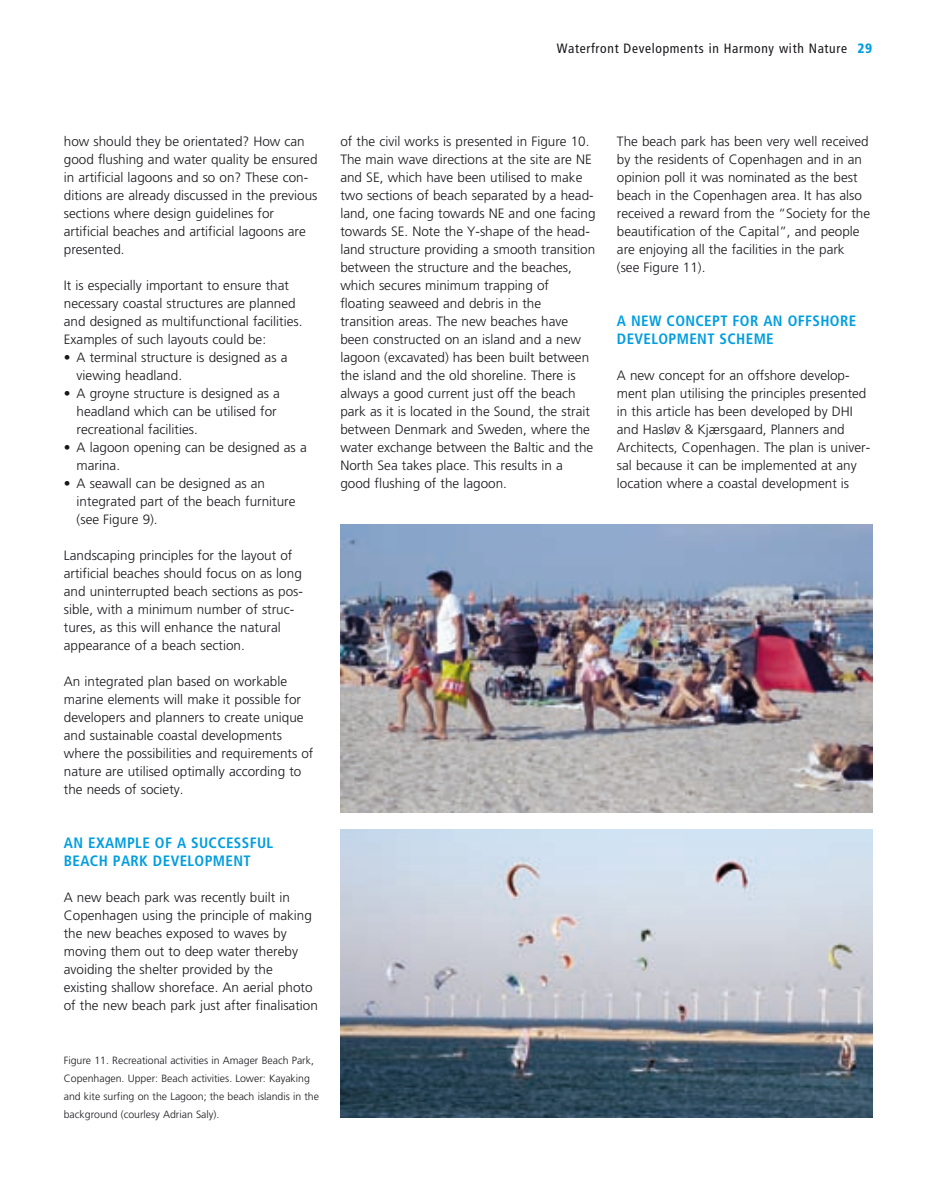
<style>
.page{position:relative;width:936px;height:1191px;background:#fff}
.page>*{position:absolute;margin:0;border:0;box-sizing:border-box;transform-origin:0 0}
.t1{font:700 condensed 15px/18px "Frutiger";letter-spacing:.025em;color:#009ee0}
.t2{font:300 13.5px/18px "Frutiger";color:#1a171c}
.t3{font:condensed 13.5px "Frutiger";letter-spacing:.05em;color:#1a171c}
.t4{font:300 10.5px/18px "Frutiger";color:#1a171c}
.s1{font-weight:900;color:#009ee0}
</style>
<div class="page">
<img style="left:340px;top:524px;width:532px;height:288px">
<img style="left:340px;top:830px;width:532px;height:288px">
<p class="t3" style="left:556px;top:41px;width:317px">Waterfront Developments in Harmony with Nature <span class="s1">29</span></p>
<p class="t2" style="left:64px;top:132px;width:255px">how should they be orientated? How can good flushing and water quality be ensured in artificial lagoons and so on? These con&shy;ditions are already discussed in the previous sections where design guidelines for artificial beaches and artificial lagoons are presented.</p>
<p class="t2" style="left:64px;top:276px;width:240px">It is especially important to ensure that necessary coastal structures are planned and designed as multifunctional facilities.<br>Examples of such layouts could be:</p>
<p class="t2" style="left:77px;top:348px;width:212px;text-indent:-13px">• A terminal structure is designed as a viewing headland.</p>
<p class="t2" style="left:77px;top:384px;width:205px;text-indent:-13px">• A groyne structure is designed as a headland which can be utilised for recreational facilities.</p>
<p class="t2" style="left:77px;top:438px;width:231px;text-indent:-13px">• A lagoon opening can be designed as a marina.</p>
<p class="t2" style="left:77px;top:474px;width:220px;text-indent:-13px">• A seawall can be designed as an integrated part of the beach furniture (see Figure 9).</p>
<p class="t2" style="left:64px;top:546px;width:239px">Landscaping principles for the layout of artificial beaches should focus on as long and uninterrupted beach sections as pos&shy;sible, with a minimum number of struc&shy;tures, as this will enhance the natural appearance of a beach section.</p>
<p class="t2" style="left:64px;top:672px;width:251px">An integrated plan based on workable marine elements will make it possible for developers and planners to create unique and sustainable coastal developments where the possibilities and requirements of nature are utilised optimally according to the needs of society.</p>
<p class="t1" style="left:64px;top:833px;width:211px">AN EXAMPLE OF A SUCCESSFUL<br>BEACH PARK DEVELOPMENT</p>
<p class="t2" style="left:64px;top:888px;width:255px">A new beach park was recently built in Copenhagen using the principle of making the new beaches exposed to waves by moving them out to deep water thereby avoiding the shelter provided by the existing shallow shoreface. An aerial photo of the new beach park just after finalisation</p>
<p class="t4" style="left:64px;top:1051px;width:257px">Figure 11. Recreational activities in Amager Beach Park, Copenhagen. Upper: Beach activities. Lower: Kayaking and kite surfing on the Lagoon; the beach islandis in the background (courlesy Adrian Saly).</p>
<p class="t2" style="left:340px;top:132px;width:257px">of the civil works is presented in Figure 10.<br>The main wave directions at the site are NE and SE, which have been utilised to make two sections of beach separated by a head&shy;land, one facing towards NE and one facing towards SE. Note the Y-shape of the head&shy;land structure providing a smooth transition between the structure and the beaches, which secures minimum trapping of floating seaweed and debris in the transition areas. The new beaches have been constructed on an island and a new lagoon (excavated) has been built between the island and the old shoreline. There is always a good current just off the beach park as it is located in the Sound, the strait between Denmark and Sweden, where the water exchange between the Baltic and the North Sea takes place. This results in a good flushing of the lagoon.</p>
<p class="t2" style="left:617px;top:132px;width:255px">The beach park has been very well received by the residents of Copenhagen and in an opinion poll it was nominated as the best beach in the Copenhagen area. It has also received a reward from the “Society for the beautification of the Capital”, and people are enjoying all the facilities in the park (see Figure 11).</p>
<p class="t1" style="left:617px;top:311px;width:241px">A NEW CONCEPT FOR AN OFFSHORE<br>DEVELOPMENT SCHEME</p>
<p class="t2" style="left:617px;top:366px;width:254px">A new concept for an offshore develop&shy;ment plan utilising the principles presented in this article has been developed by DHI and Hasløv &amp; Kjærsgaard, Planners and Architects, Copenhagen. The plan is univer&shy;sal because it can be implemented at any location where a coastal development is</p>
</div>
